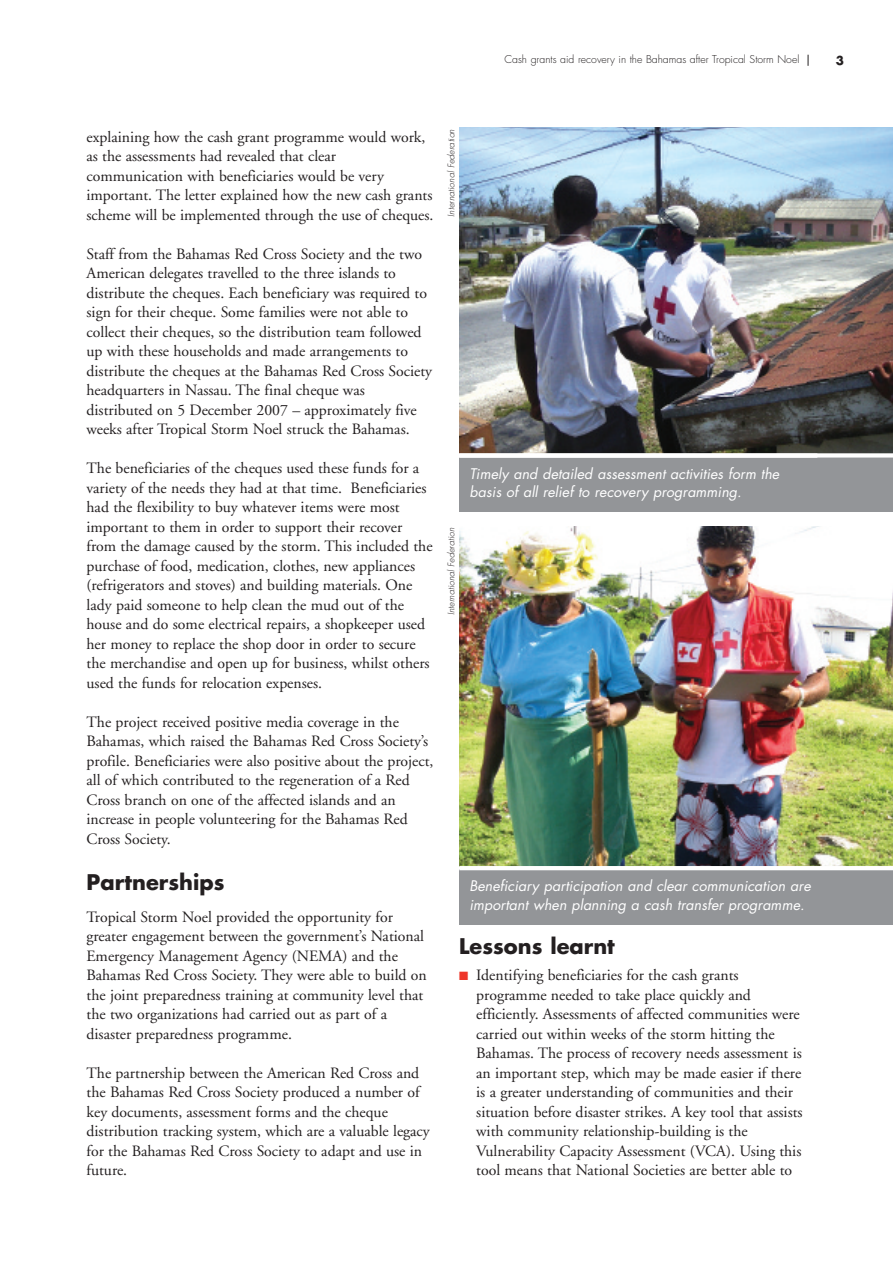
<style>
.page{position:relative;width:893px;height:1263px;background:#fff}
.page>*{position:absolute;margin:0;border:0;box-sizing:border-box;transform-origin:0 0}
.t1{font:700 21px "Futura";color:#231f20}
.t2{font:15.75px/19.5px "Adobe Garamond";color:#231f20}
.t3{font:italic 14.25px/18.8px "Futura";letter-spacing:.005em;color:#fff}
.t4{font:700 12px "Futura";color:#231f20}
.t5{font:300 10.5px "Futura";color:#231f20}
.t6{font:italic 300 9px "Futura";letter-spacing:.005em;color:#231f20}
.s1{color:#ee3529}
</style>
<div class="page">
<img style="left:459px;top:128px;width:434px;height:325px">
<img style="left:459px;top:526px;width:434px;height:340px">
<div style="left:459px;top:456px;width:434px;height:56px;background:#939598"></div>
<div style="left:455px;top:453px;width:438px;height:5px;background:#fff"></div>
<div style="left:459px;top:869px;width:434px;height:55px;background:#939598"></div>
<hr style="left:459px;top:866px;width:434px;height:4px;background:#fff">
<p class="t5" style="left:504px;top:55px;width:296px">Cash grants aid recovery in the Bahamas after Tropical Storm Noel</p>
<p class="t4" style="left:836px;top:55px;width:10px">3</p>
<p class="t2" style="left:87px;top:128px;width:348px">explaining how the cash grant programme would work, as the assessments had revealed that clear communication with beneficiaries would be very important. The letter explained how the new cash grants scheme will be implemented through the use of cheques.</p>
<p class="t2" style="left:87px;top:245px;width:347px">Staff from the Bahamas Red Cross Society and the two American delegates travelled to the three islands to distribute the cheques. Each beneficiary was required to sign for their cheque. Some families were not able to collect their cheques, so the distribution team followed up with these households and made arrangements to distribute the cheques at the Bahamas Red Cross Society headquarters in Nassau. The final cheque was distributed on 5 December 2007 – approximately five weeks after Tropical Storm Noel struck the Bahamas.</p>
<p class="t2" style="left:87px;top:460px;width:347px">The beneficiaries of the cheques used these funds for a variety of the needs they had at that time. Beneficiaries had the flexibility to buy whatever items were most important to them in order to support their recover from the damage caused by the storm. This included the purchase of food, medication, clothes, new appliances (refrigerators and stoves) and building materials. One lady paid someone to help clean the mud out of the house and do some electrical repairs, a shopkeeper used her money to replace the shop door in order to secure the merchandise and open up for business, whilst others used the funds for relocation expenses.</p>
<p class="t2" style="left:87px;top:713px;width:348px">The project received positive media coverage in the Bahamas, which raised the Bahamas Red Cross Society’s profile. Beneficiaries were also positive about the project, all of which contributed to the regeneration of a Red Cross branch on one of the affected islands and an increase in people volunteering for the Bahamas Red Cross Society.</p>
<h1 class="t1" style="left:87px;top:873px;width:139px">Partnerships</h1>
<p class="t2" style="left:87px;top:908px;width:342px">Tropical Storm Noel provided the opportunity for greater engagement between the government’s National Emergency Management Agency (NEMA) and the Bahamas Red Cross Society. They were able to build on the joint preparedness training at community level that the two organizations had carried out as part of a disaster preparedness programme.</p>
<p class="t2" style="left:87px;top:1064px;width:345px">The partnership between the American Red Cross and the Bahamas Red Cross Society produced a number of key documents, assessment forms and the cheque distribution tracking system, which are a valuable legacy for the Bahamas Red Cross Society to adapt and use in future.</p>
<p class="t6" style="left:447px;top:217px;width:89px;rotate:-90deg">International Federation</p>
<p class="t6" style="left:447px;top:615px;width:89px;rotate:-90deg">International Federation</p>
<p class="t3" style="left:470px;top:465px;width:311px">Timely and detailed assessment activities form the basis of all relief to recovery programming.</p>
<p class="t3" style="left:469px;top:878px;width:343px">Beneficiary participation and clear communication are important when planning a cash transfer programme.</p>
<h1 class="t1" style="left:459px;top:936px;width:157px">Lessons learnt</h1>
<p class="t2" style="left:476px;top:967px;width:328px;text-indent:-17px"><span class="s1">■</span> Identifying beneficiaries for the cash grants programme needed to take place quickly and efficiently. Assessments of affected communities were carried out within weeks of the storm hitting the Bahamas. The process of recovery needs assessment is an important step, which may be made easier if there is a greater understanding of communities and their situation before disaster strikes. A key tool that assists with community relationship-building is the Vulnerability Capacity Assessment (VCA). Using this tool means that National Societies are better able to</p>
</div>
